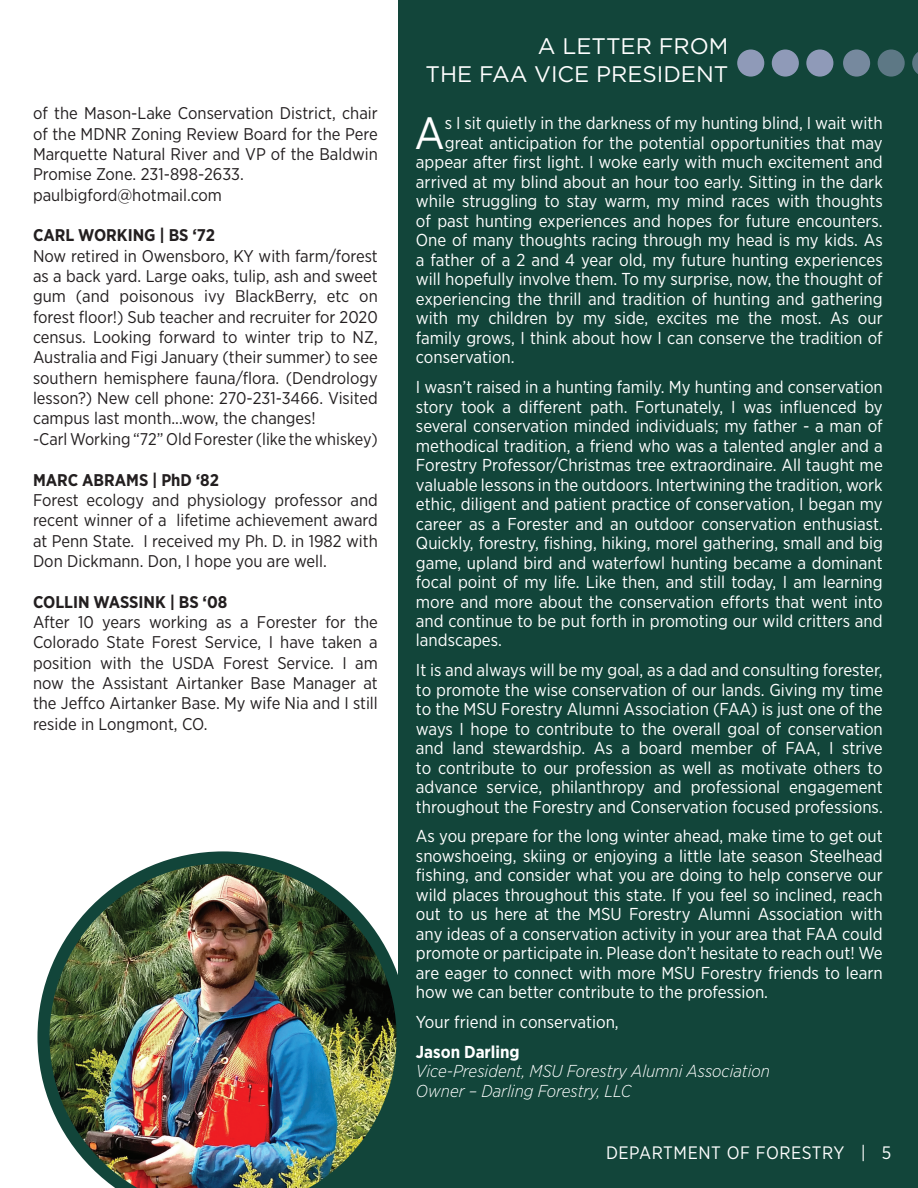
<style>
.page{position:relative;width:918px;height:1188px;background:#fff}
.page>*{position:absolute;margin:0;border:0;box-sizing:border-box;transform-origin:0 0}
.t1{font:45.15px "Gotham Narrow";color:#fff}
.t2{font:22.5px/28.2px "Gotham";color:#fff;text-align:right}
.t3{font:18px "Gotham Narrow";letter-spacing:.03em;color:#fff}
.t4{font:17.25px/19.5px "Gotham Narrow";color:#fff;text-align:justify}
.t5{font:italic 300 17.25px/19.5px "Gotham Narrow";color:#fff}
.t6{font:700 17.25px "Gotham Narrow";color:#fff}
.t7{font:16.95px/20.4px "Gotham Narrow";color:#231f20}
.t8{font:700 16.95px "Gotham Narrow";color:#231f20}
</style>
<div class="page">
<div style="left:399px;top:0;width:519px;height:1188px;background:#12453a"></div>
<div style="left:737px;top:50px;width:27px;height:27px;background:#8f9ab8;border-radius:50%"></div>
<div style="left:843px;top:50px;width:27px;height:27px;background:#76899e;border-radius:50%"></div>
<div style="left:772px;top:50px;width:27px;height:27px;background:#8f9ab8;border-radius:50%"></div>
<div style="left:878px;top:50px;width:27px;height:27px;background:#5d7885;border-radius:50%"></div>
<div style="left:806px;top:50px;width:27px;height:27px;background:#8f9ab8;border-radius:50%"></div>
<svg style="left:912px;top:52px;width:6px;height:22px"></svg>
<img style="left:38px;top:851px;width:361px;height:337px">
<p class="t7" style="left:33px;top:103px;width:346px">of the Mason-Lake Conservation District, chair of the MDNR Zoning Review Board for the Pere Marquette Natural River and VP of the Baldwin Promise Zone. 231-898-2633. paulbigford@hotmail.com</p>
<p class="t8" style="left:33px;top:225px;width:184px">CARL WORKING | BS ‘72</p>
<p class="t7" style="left:33px;top:245px;width:346px">Now retired in Owensboro, KY with farm/forest as a back yard. Large oaks, tulip, ash and sweet gum (and poisonous ivy BlackBerry, etc on forest floor!) Sub teacher and recruiter for 2020 census. Looking forward to winter trip to NZ, Australia and Figi January (their summer) to see southern hemisphere fauna/flora. (Dendrology lesson?) New cell phone: 270-231-3466. Visited campus last month...wow, the changes!<br>-Carl Working “72” Old Forester (like the whiskey)</p>
<p class="t8" style="left:33px;top:469px;width:188px">MARC ABRAMS | PhD ‘82</p>
<p class="t7" style="left:33px;top:489px;width:346px;text-align:justify">Forest ecology and physiology professor and recent winner of a lifetime achievement award at Penn State. I received my Ph. D. in 1982 with Don Dickmann. Don, I hope you are well.</p>
<p class="t8" style="left:33px;top:591px;width:196px">COLLIN WASSINK | BS ‘08</p>
<p class="t7" style="left:33px;top:611px;width:346px;text-align:justify">After 10 years working as a Forester for the Colorado State Forest Service, I have taken a position with the USDA Forest Service. I am now the Assistant Airtanker Base Manager at the Jeffco Airtanker Base. My wife Nia and I still reside in Longmont, CO.</p>
<h2 class="t2" style="left:426px;top:31px;width:304px">A LETTER FROM<br>THE FAA VICE PRESIDENT</h2>
<h1 class="t1" style="left:414px;top:105px;width:32px">A</h1>
<p class="t4" style="left:445px;top:113px;width:439px">s I sit quietly in the darkness of my hunting blind, I wait with</p>
<p class="t4" style="left:445px;top:133px;width:439px">great anticipation for the potential opportunities that may</p>
<p class="t4" style="left:416px;top:152px;width:468px">appear after first light. I woke early with much excitement and</p>
<p class="t4" style="left:416px;top:172px;width:468px">arrived at my blind about an hour too early. Sitting in the dark</p>
<p class="t4" style="left:416px;top:191px;width:468px">while struggling to stay warm, my mind races with thoughts</p>
<p class="t4" style="left:416px;top:211px;width:468px">of past hunting experiences and hopes for future encounters.</p>
<p class="t4" style="left:416px;top:230px;width:468px">One of many thoughts racing through my head is my kids. As</p>
<p class="t4" style="left:416px;top:250px;width:468px">a father of a 2 and 4 year old, my future hunting experiences</p>
<p class="t4" style="left:416px;top:269px;width:468px">will hopefully involve them. To my surprise, now, the thought of</p>
<p class="t4" style="left:416px;top:289px;width:468px">experiencing the thrill and tradition of hunting and gathering</p>
<p class="t4" style="left:416px;top:308px;width:468px">with my children by my side, excites me the most. As our</p>
<p class="t4" style="left:416px;top:328px;width:468px">family grows, I think about how I can conserve the tradition of</p>
<p class="t4" style="left:416px;top:347px;width:100px">conservation.</p>
<p class="t4" style="left:416px;top:377px;width:468px">I wasn’t raised in a hunting family. My hunting and conservation story took a different path. Fortunately, I was influenced by several conservation minded individuals; my father - a man of methodical tradition, a friend who was a talented angler and a Forestry Professor/Christmas tree extraordinaire. All taught me valuable lessons in the outdoors. Intertwining the tradition, work ethic, diligent and patient practice of conservation, I began my career as a Forester and an outdoor conservation enthusiast.<br>Quickly, forestry, fishing, hiking, morel gathering, small and big game, upland bird and waterfowl hunting became a dominant focal point of my life. Like then, and still today, I am learning more and more about the conservation efforts that went into and continue to be put forth in promoting our wild critters and landscapes.</p>
<p class="t4" style="left:416px;top:660px;width:468px">It is and always will be my goal, as a dad and consulting forester, to promote the wise conservation of our lands. Giving my time to the MSU Forestry Alumni Association (FAA) is just one of the ways I hope to contribute to the overall goal of conservation and land stewardship. As a board member of FAA, I strive to contribute to our profession as well as motivate others to advance service, philanthropy and professional engagement throughout the Forestry and Conservation focused professions.</p>
<p class="t4" style="left:416px;top:826px;width:468px">As you prepare for the long winter ahead, make time to get out snowshoeing, skiing or enjoying a little late season Steelhead fishing, and consider what you are doing to help conserve our wild places throughout this state. If you feel so inclined, reach out to us here at the MSU Forestry Alumni Association with any ideas of a conservation activity in your area that FAA could promote or participate in. Please don’t hesitate to reach out! We are eager to connect with more MSU Forestry friends to learn how we can better contribute to the profession.</p>
<p class="t4" style="left:416px;top:1012px;width:204px">Your friend in conservation,</p>
<p class="t6" style="left:416px;top:1041px;width:105px">Jason Darling</p>
<p class="t5" style="left:416px;top:1061px;width:356px">Vice-President, MSU Forestry Alumni Association<br>Owner – Darling Forestry, LLC</p>
<p class="t3" style="left:606px;top:1141px;width:287px">DEPARTMENT OF FORESTRY | 5</p>
</div>
